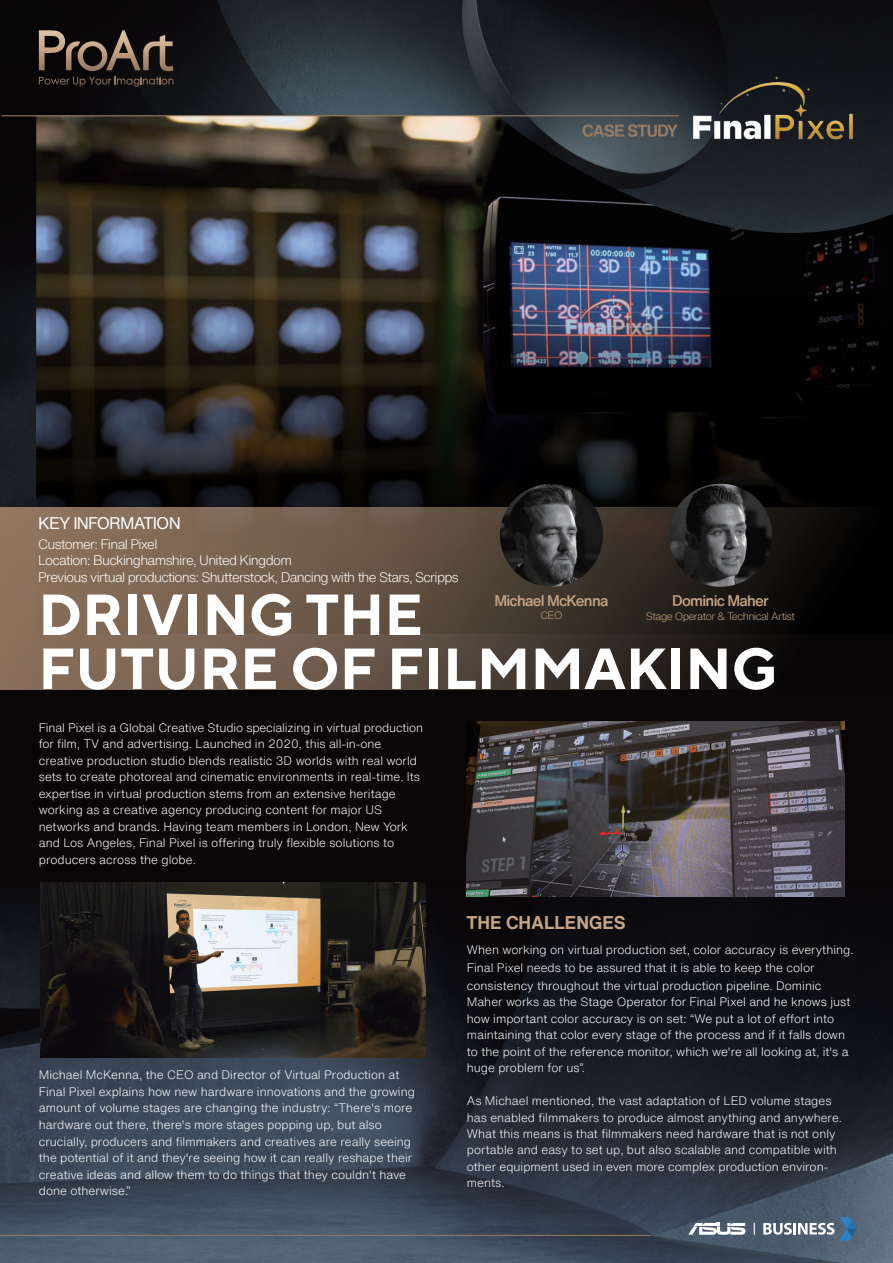
<style>
.page{position:relative;width:893px;height:1263px;background:#0a0608}
.page>*{position:absolute;margin:0;border:0;box-sizing:border-box;transform-origin:0 0}
.t1{font:700 57.75px/54px "TT Norms Pro";color:#fff}
.t2{font:700 18px "Helvetica Now Text";color:#c6a484}
.t3{font:16.5px "Helvetica Now Text";letter-spacing:-.05em;color:#fff}
.t4{font:500 15px "Helvetica Now Text";letter-spacing:-.05em;color:#c6a484}
.t5{font:300 13.5px/16.5px "Helvetica Now Text";letter-spacing:-.05em;color:#fff}
.t6{font:300 12px/16.5px "Helvetica Now Text";color:#fff}
.t7{font:300 10.5px "Helvetica Now Text";letter-spacing:-.05em;color:#c6a484}
</style>
<div class="page">
<img style="left:0;top:888px;width:893px;height:375px">
<img style="left:0;top:0;width:893px;height:507px">
<svg style="left:39px;top:30px;width:134px;height:57px"></svg>
<img style="left:682px;top:76px;width:197px;height:40px">
<img style="left:36px;top:116px;width:857px;height:120px">
<img style="left:36px;top:236px;width:857px;height:45px">
<svg style="left:36px;top:281px;width:857px;height:226px"></svg>
<svg style="left:582px;top:124px;width:95px;height:13px"></svg>
<hr style="left:2px;top:115px;width:676px;height:1px;background:#977a62">
<svg style="left:0;top:507px;width:828px;height:182px"></svg>
<img style="left:500px;top:484px;width:103px;height:103px;border-radius:51px">
<img style="left:669px;top:484px;width:103px;height:103px;border-radius:51px">
<img style="left:466px;top:722px;width:379px;height:174px">
<img style="left:40px;top:883px;width:386px;height:174px">
<hr style="left:0;top:1235px;width:651px;height:1px;background:#977a62">
<svg style="left:688px;top:1223px;width:57px;height:12px"></svg>
<svg style="left:754px;top:1223px;width:1px;height:12px"></svg>
<svg style="left:763px;top:1217px;width:94px;height:23px"></svg>
<h3 class="t3" style="left:38px;top:511px;width:144px">KEY INFORMATION</h3>
<p class="t5" style="left:38px;top:535px;width:422px">Customer: Final Pixel<br>Location: Buckinghamshire, United Kingdom<br>Previous virtual productions: Shutterstock, Dancing with the Stars, Scripps</p>
<h1 class="t1" style="left:38px;top:583px;width:741px">DRIVING THE<br>FUTURE OF FILMMAKING</h1>
<p class="t4" style="left:494px;top:589px;width:116px">Michael McKenna</p>
<p class="t7" style="left:540px;top:607px;width:24px">CEO</p>
<p class="t4" style="left:672px;top:590px;width:98px">Dominic Maher</p>
<p class="t7" style="left:646px;top:608px;width:151px">Stage Operator &amp; Technical Artist</p>
<p class="t6" style="left:39px;top:719px;width:386px">Final Pixel is a Global Creative Studio specializing in virtual production for film, TV and advertising. Launched in 2020, this all-in-one creative production studio blends realistic 3D worlds with real world sets to create photoreal and cinematic environments in real-time. Its expertise in virtual production stems from an extensive heritage working as a creative agency producing content for major US networks and brands. Having team members in London, New York and Los Angeles, Final Pixel is offering truly flexible solutions to producers across the globe.</p>
<p class="t6" style="left:39px;top:1066px;width:378px">Michael McKenna, the CEO and Director of Virtual Production at Final Pixel explains how new hardware innovations and the growing amount of volume stages are changing the industry: “There's more hardware out there, there's more stages popping up, but also crucially, producers and filmmakers and creatives are really seeing the potential of it and they're seeing how it can really reshape their creative ideas and allow them to do things that they couldn't have done otherwise.”</p>
<h2 class="t2" style="left:466px;top:909px;width:161px">THE CHALLENGES</h2>
<p class="t6" style="left:467px;top:940px;width:388px;line-height:18px">When working on virtual production set, color accuracy is everything.<br>Final Pixel needs to be assured that it is able to keep the color consistency throughout the virtual production pipeline. Dominic</p>
<p class="t6" style="left:467px;top:993px;width:385px">Maher works as the Stage Operator for Final Pixel and he knows just how important color accuracy is on set: “We put a lot of effort into maintaining that color every stage of the process and if it falls down to the point of the reference monitor, which we're all looking at, it's a huge problem for us”.</p>
<p class="t6" style="left:467px;top:1092px;width:377px">As Michael mentioned, the vast adaptation of LED volume stages has enabled filmmakers to produce almost anything and anywhere.<br>What this means is that filmmakers need hardware that is not only portable and easy to set up, but also scalable and compatible with other equipment used in even more complex production environ&shy;ments.</p>
</div>
